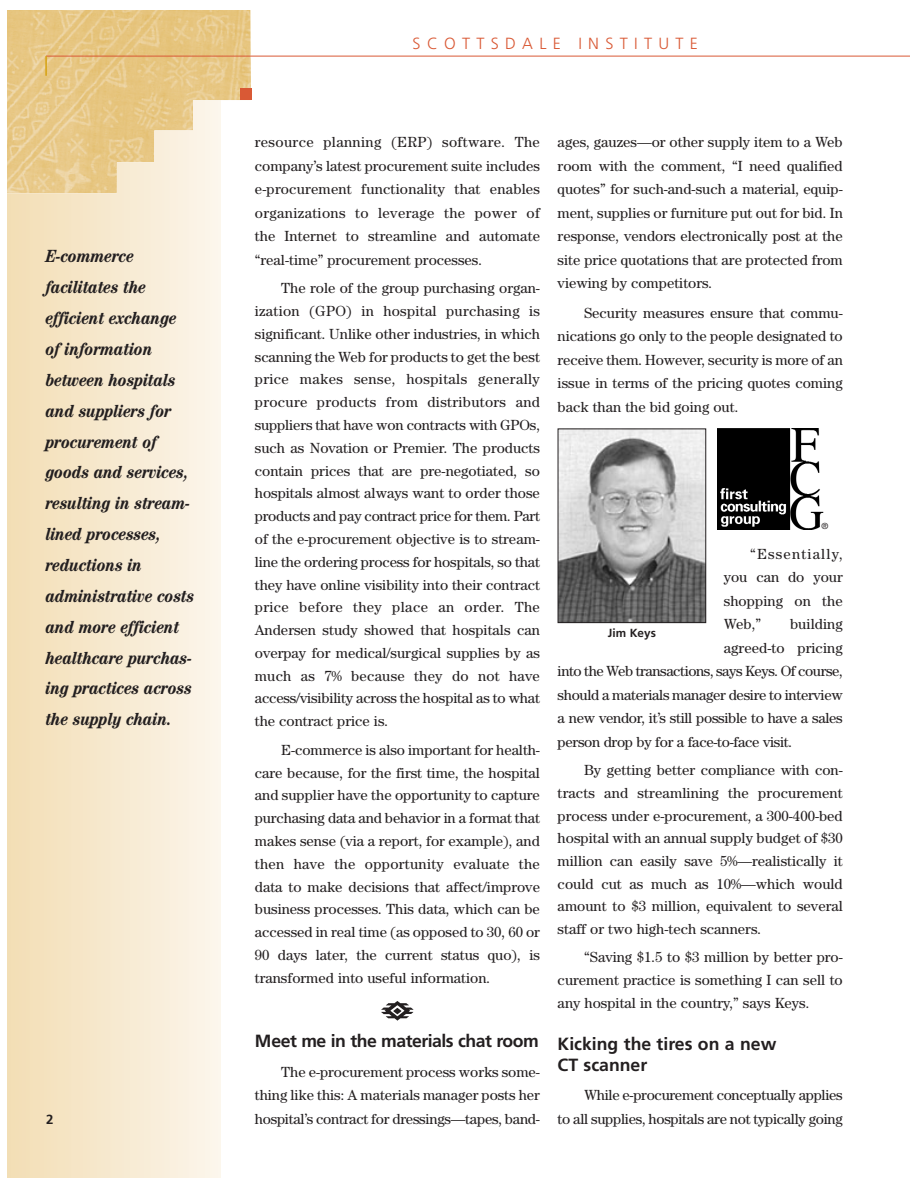
<style>
.page{position:relative;width:918px;height:1188px;background:#fff}
.page>*{position:absolute;margin:0;border:0;box-sizing:border-box;transform-origin:0 0}
.t1{font:italic 700 condensed 17.7px/30.9px "Century";color:#231f20}
.t2{font:700 17.7px/20.5px "Frutiger";color:#231f20}
.t3{font:700 17.7px "Frutiger";letter-spacing:-.03em;color:#231f20}
.t4{font:300 16.2px "Frutiger";letter-spacing:.39em;color:#d95935}
.t5{font:14.7px/22.8px "Century";color:#231f20;text-align:justify}
.t6{font:14.7px/23.5px "Century";letter-spacing:-.02em;color:#231f20;text-align:right}
.t7{font:14.7px "Century";letter-spacing:-.025em;color:#231f20}
.t8{font:700 13.2px "Frutiger";color:#231f20}
.t9{font:700 11.7px "Frutiger";color:#231f20}
.t10{font:8.4px "Helvetica";color:#231f20}
</style>
<div class="page">
<div style="left:7px;top:11px;width:213px;height:1167px;background:linear-gradient(to right,#f2ddb4,#fcf5eb)"></div>
<img style="left:7px;top:11px;width:244px;height:182px">
<hr style="left:46px;top:56px;width:864px;height:1px;background:#d95935">
<div style="left:240px;top:89px;width:11px;height:11px;background:#d95935"></div>
<hr style="left:45px;top:56px;width:2px;height:20px;background:#d5a10e">
<img style="left:718px;top:428px;width:106px;height:102px">
<img style="left:560px;top:431px;width:144px;height:190px">
<div style="left:558px;top:429px;width:148px;height:194px;border:1px solid #231f20"></div>
<img style="left:381px;top:1001px;width:33px;height:20px">
<p class="t1" style="left:46px;top:242px;width:150px">E-commerce facilitates the efficient exchange of information between hospitals and suppliers for procurement of goods and services, resulting in stream&shy;lined processes, reductions in administrative costs and more efficient healthcare purchas&shy;ing practices across the supply chain.</p>
<p class="t8" style="left:46px;top:1115px;width:9px">2</p>
<p class="t4" style="left:413px;top:37px;width:287px">SCOTTSDALE INSTITUTE</p>
<p class="t5" style="left:255px;top:132px;width:287px;line-height:23.5px">resource planning (ERP) software. The company’s latest procurement suite includes e-procurement functionality that enables organizations to leverage the power of the Internet to streamline and automate “real-time” procurement processes.</p>
<p class="t5" style="left:255px;top:278px;width:287px;text-indent:26px">The role of the group purchasing organ&shy;ization (GPO) in hospital purchasing is significant. Unlike other industries, in which scanning the Web for products to get the best price makes sense, hospitals generally procure products from distributors and suppliers that have won contracts with GPOs, such as Novation or Premier. The products contain prices that are pre-negotiated, so hospitals almost always want to order those products and pay contract price for them. Part of the e-procurement objective is to stream&shy;line the ordering process for hospitals, so that they have online visibility into their contract price before they place an order. The Andersen study showed that hospitals can overpay for medical/surgical supplies by as much as 7% because they do not have access/visibility across the hospital as to what the contract price is.</p>
<p class="t5" style="left:255px;top:740px;width:287px;text-indent:26px">E-commerce is also important for health&shy;care because, for the first time, the hospital and supplier have the opportunity to capture purchasing data and behavior in a format that makes sense (via a report, for example), and then have the opportunity evaluate the data to make decisions that affect/improve business processes. This data, which can be accessed in real time (as opposed to 30, 60 or 90 days later, the current status quo), is transformed into useful information.</p>
<p class="t3" style="left:255px;top:1034px;width:285px">Meet me in the materials chat room</p>
<p class="t5" style="left:255px;top:1061px;width:287px;line-height:23.5px;text-indent:26px">The e-procurement process works some&shy;thing like this: A materials manager posts her hospital’s contract for dressings—tapes, band-</p>
<p class="t5" style="left:558px;top:132px;width:287px;line-height:23.5px">ages, gauzes—or other supply item to a Web room with the comment, “I need qualified quotes” for such-and-such a material, equip&shy;ment, supplies or furniture put out for bid. In response, vendors electronically post at the site price quotations that are protected from viewing by competitors.</p>
<p class="t5" style="left:558px;top:302px;width:287px;line-height:23.5px;text-indent:26px">Security measures ensure that commu&shy;nications go only to the people designated to receive them. However, security is more of an issue in terms of the pricing quotes coming back than the bid going out.</p>
<p class="t10" style="left:822px;top:523px;width:8px">®</p>
<p class="t5" style="left:724px;top:543px;width:121px;line-height:23.5px;text-indent:26px">“Essentially, you can do your shopping on the Web,”</p>
<p class="t5" style="left:790px;top:614px;width:54px">building</p>
<p class="t5" style="left:724px;top:638px;width:121px">agreed-to pricing</p>
<p class="t7" style="left:558px;top:666px;width:287px">into the Web transactions, says Keys. Of course,</p>
<p class="t6" style="left:558px;top:684px;width:287px">should a materials manager desire to interview</p>
<p class="t6" style="left:558px;top:708px;width:287px">a new vendor, it’s still possible to have a sales</p>
<p class="t6" style="left:558px;top:731px;width:236px">person drop by for a face-to-face visit.</p>
<p class="t5" style="left:558px;top:760px;width:287px;text-indent:26px">By getting better compliance with con&shy;tracts and streamlining the procurement process under e-procurement, a 300-400-bed hospital with an annual supply budget of $30 million can easily save 5%—realistically it could cut as much as 10%—which would amount to $3 million, equivalent to several staff or two high-tech scanners.</p>
<p class="t5" style="left:558px;top:947px;width:287px;text-indent:26px">“Saving $1.5 to $3 million by better pro&shy;curement practice is something I can sell to any hospital in the country,” says Keys.</p>
<p class="t2" style="left:558px;top:1035px;width:220px">Kicking the tires on a new<br>CT scanner</p>
<p class="t6" style="left:558px;top:1085px;width:287px">While e-procurement conceptually applies<br>to all supplies, hospitals are not typically going</p>
<p class="t9" style="left:608px;top:628px;width:50px">Jim Keys</p>
</div>
